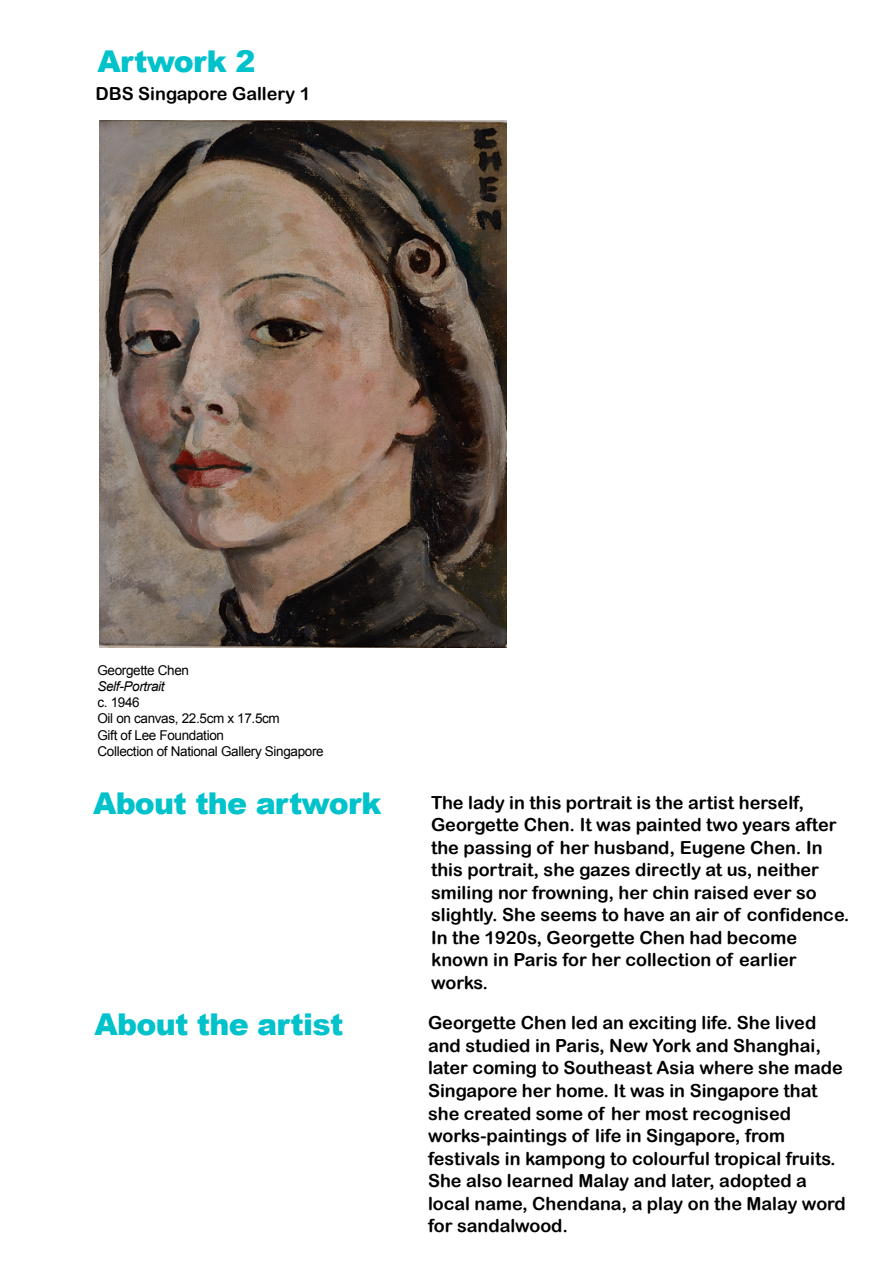
<style>
.page{position:relative;width:894px;height:1264px;background:#fff}
.page>*{position:absolute;margin:0;border:0;box-sizing:border-box;transform-origin:0 0}
.t1{font:900 30px "Arial";letter-spacing:-.025em;color:#00c2cb}
.t2{font:18px/22.5px "Arial Rounded MT Bold";color:#000}
.t3{font:13.5px/16.2px "Arial";letter-spacing:-.025em;color:#000}
.t4{font:italic 13.5px "Arial";letter-spacing:-.025em;color:#000}
</style>
<div class="page">
<img style="left:99px;top:120px;width:407px;height:527px">
<h1 class="t1" style="left:98px;top:39px;width:159px">Artwork 2</h1>
<p class="t2" style="left:95px;top:82px;width:216px">DBS Singapore Gallery 1</p>
<p class="t3" style="left:97px;top:662px;width:93px">Georgette Chen</p>
<p class="t4" style="left:97px;top:679px;width:69px">Self-Portrait</p>
<p class="t3" style="left:97px;top:694px;width:228px">c. 1946<br>Oil on canvas, 22.5cm x 17.5cm<br>Gift of Lee Foundation<br>Collection of National Gallery Singapore</p>
<h1 class="t1" style="left:93px;top:781px;width:290px">About the artwork</h1>
<p class="t2" style="left:431px;top:791px;width:420px">The lady in this portrait is the artist herself, Georgette Chen. It was painted two years after the passing of her husband, Eugene Chen. In this portrait, she gazes directly at us, neither smiling nor frowning, her chin raised ever so slightly. She seems to have an air of confidence.<br>In the 1920s, Georgette Chen had become known in Paris for her collection of earlier works.</p>
<h1 class="t1" style="left:94px;top:1001px;width:250px">About the artist</h1>
<p class="t2" style="left:428px;top:1011px;width:419px">Georgette Chen led an exciting life. She lived and studied in Paris, New York and Shanghai, later coming to Southeast Asia where she made Singapore her home. It was in Singapore that she created some of her most recognised works-paintings of life in Singapore, from festivals in kampong to colourful tropical fruits.<br>She also learned Malay and later, adopted a local name, Chendana, a play on the Malay word for sandalwood.</p>
</div>
